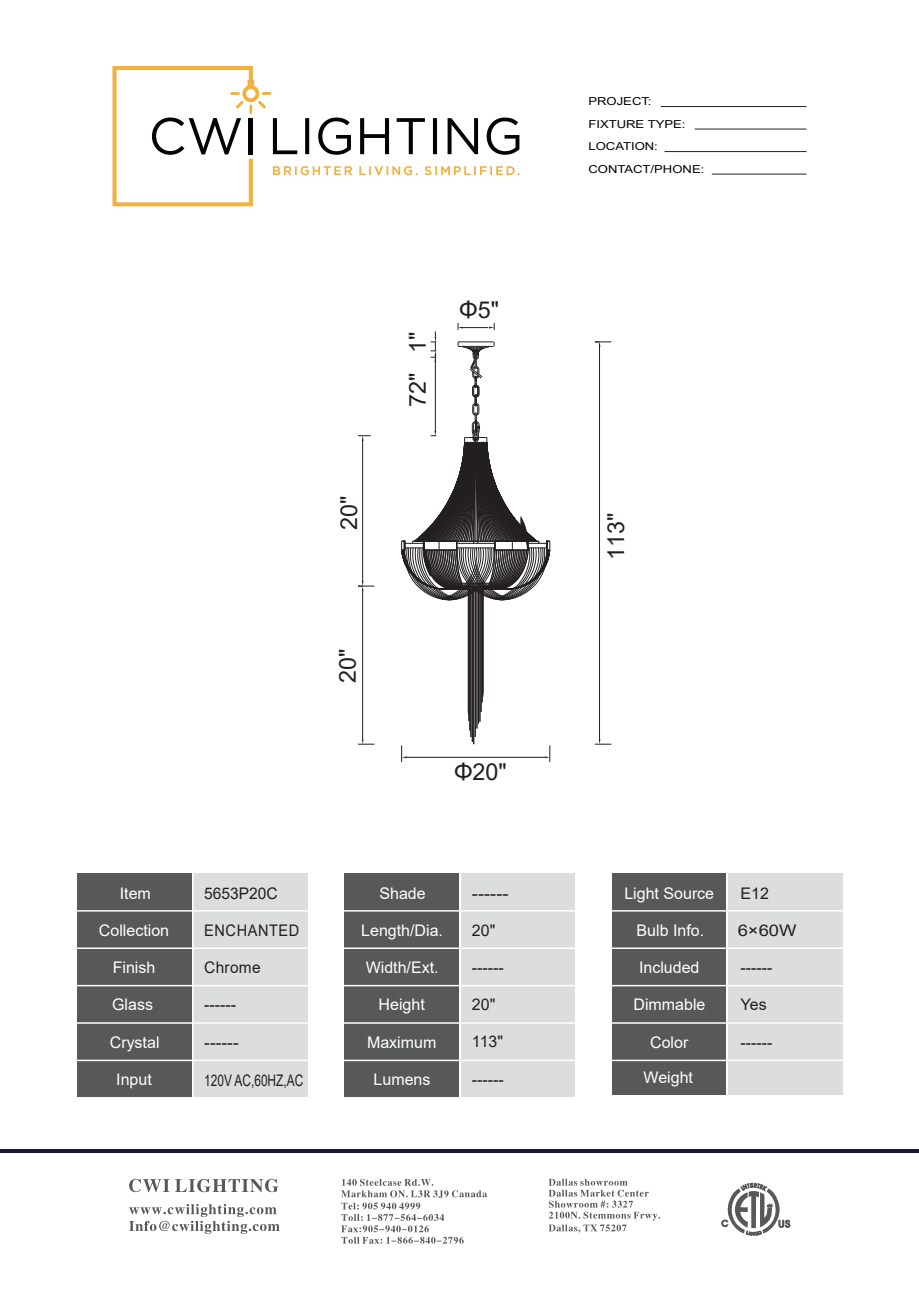
<style>
.page{position:relative;width:919px;height:1289px;background:#fff}
.page>*{position:absolute;margin:0;border:0;box-sizing:border-box;transform-origin:0 0}
.t1{font:23.25px "Arial";color:#231f20}
.t2{font:16.05px "Arial";color:#fff}
.t3{font:16.05px "Arial";color:#231f20}
.t4{font:16.05px "Arial";color:#231f20;scale:.74 1}
.t5{font:16.05px "Arial";color:#231f20;scale:1.15 1}
.t6{font:16.05px "Arial";letter-spacing:.04em;color:#231f20;scale:.91 1}
.t7{font:16.05px "Arial";color:#231f20;scale:.96 1}
.t8{font:16.05px "Arial";color:#231f20;scale:1.08 1}
.t9{font:10.95px/22.4px "Arial";color:#030303;scale:1.19 1}
</style>
<div class="page">
<hr style="left:0;top:1149px;width:918px;height:4px;background:#171836">
<div style="left:611px;top:873px;width:115px;height:221px;background:#57585a"></div>
<div style="left:77px;top:873px;width:114px;height:224px;background:#57585a"></div>
<div style="left:344px;top:873px;width:115px;height:224px;background:#57585a"></div>
<div style="left:728px;top:873px;width:114px;height:221px;background:#dcdddf"></div>
<div style="left:193px;top:873px;width:115px;height:224px;background:#dcdddf"></div>
<div style="left:460px;top:873px;width:115px;height:224px;background:#dcdddf"></div>
<hr style="left:76px;top:910px;width:767px;height:1px;background:#fff">
<hr style="left:76px;top:947px;width:767px;height:2px;background:#fff">
<hr style="left:76px;top:984px;width:767px;height:2px;background:#fff">
<hr style="left:76px;top:1022px;width:767px;height:1px;background:#fff">
<hr style="left:76px;top:1059px;width:767px;height:2px;background:#fff">
<hr style="left:459px;top:857px;width:2px;height:240px;background:#fff">
<svg style="left:721px;top:1182px;width:69px;height:53px"></svg>
<svg style="left:341px;top:1178px;width:146px;height:65px"></svg>
<svg style="left:548px;top:1178px;width:112px;height:54px"></svg>
<svg style="left:129px;top:1178px;width:149px;height:14px"></svg>
<svg style="left:129px;top:1204px;width:150px;height:29px"></svg>
<hr style="left:482px;top:587px;width:1px;height:109px;background:#231f20">
<hr style="left:481px;top:587px;width:1px;height:115px;background:#231f20">
<hr style="left:480px;top:587px;width:1px;height:125px;background:#231f20">
<hr style="left:479px;top:587px;width:1px;height:134px;background:#231f20">
<hr style="left:478px;top:587px;width:1px;height:136px;background:#231f20">
<hr style="left:476px;top:587px;width:1px;height:141px;background:#231f20">
<hr style="left:475px;top:587px;width:1px;height:149px;background:#231f20">
<hr style="left:473px;top:587px;width:1px;height:157px;background:#231f20">
<hr style="left:472px;top:587px;width:1px;height:154px;background:#231f20">
<hr style="left:470px;top:587px;width:1px;height:150px;background:#231f20">
<hr style="left:469px;top:587px;width:1px;height:143px;background:#231f20">
<hr style="left:468px;top:587px;width:1px;height:134px;background:#231f20">
<svg style="left:401px;top:323px;width:149px;height:277px"></svg>
<hr style="left:362px;top:441px;width:1px;height:140px;background:#231f20">
<svg style="left:358px;top:435px;width:13px;height:6px"></svg>
<hr style="left:362px;top:591px;width:1px;height:148px;background:#231f20">
<svg style="left:358px;top:581px;width:16px;height:10px"></svg>
<svg style="left:358px;top:739px;width:16px;height:5px"></svg>
<hr style="left:407px;top:757px;width:137px;height:1px;background:#231f20">
<svg style="left:401px;top:745px;width:6px;height:17px"></svg>
<svg style="left:544px;top:745px;width:6px;height:17px"></svg>
<hr style="left:599px;top:343px;width:1px;height:396px;background:#231f20">
<svg style="left:595px;top:341px;width:16px;height:6px"></svg>
<svg style="left:595px;top:739px;width:16px;height:5px"></svg>
<hr style="left:660px;top:106px;width:146px;height:1px;background:#231f20">
<hr style="left:694px;top:129px;width:112px;height:1px;background:#231f20">
<hr style="left:664px;top:151px;width:142px;height:1px;background:#231f20">
<hr style="left:711px;top:174px;width:95px;height:1px;background:#231f20">
<svg style="left:112px;top:66px;width:407px;height:140px"></svg>
<h1 class="t1" style="left:333px;top:530px;width:36px;rotate:-90deg">20"</h1>
<h1 class="t1" style="left:401px;top:353px;width:23px;rotate:-90deg">1"</h1>
<h1 class="t1" style="left:401px;top:407px;width:36px;rotate:-90deg">72"</h1>
<h1 class="t1" style="left:459px;top:294px;width:41px">Φ5"</h1>
<h1 class="t1" style="left:331px;top:683px;width:36px;rotate:-90deg">20"</h1>
<h1 class="t1" style="left:454px;top:755px;width:54px">Φ20"</h1>
<p class="t2" style="left:120px;top:882px;width:33px">Item</p>
<p class="t2" style="left:99px;top:919px;width:72px">Collection</p>
<p class="t2" style="left:113px;top:956px;width:44px">Finish</p>
<p class="t2" style="left:112px;top:993px;width:42px">Glass</p>
<p class="t2" style="left:110px;top:1030px;width:51px">Crystal</p>
<p class="t2" style="left:116px;top:1067px;width:37px">Input</p>
<p class="t3" style="left:204px;top:882px;width:75px">5653P20C</p>
<p class="t6" style="left:204px;top:919px;width:106px">ENCHANTED</p>
<p class="t7" style="left:204px;top:956px;width:60px">Chrome</p>
<p class="t3" style="left:204px;top:993px;width:33px">------</p>
<p class="t8" style="left:204px;top:1030px;width:33px">------</p>
<p class="t4" style="left:204px;top:1069px;width:135px">120V AC,60HZ,AC</p>
<p class="t2" style="left:379px;top:882px;width:48px">Shade</p>
<p class="t2" style="left:361px;top:919px;width:83px">Length/Dia.</p>
<p class="t2" style="left:366px;top:956px;width:74px">Width/Ext.</p>
<p class="t2" style="left:378px;top:993px;width:48px">Height</p>
<p class="t2" style="left:367px;top:1030px;width:71px">Maximum</p>
<p class="t2" style="left:373px;top:1067px;width:58px">Lumens</p>
<p class="t5" style="left:472px;top:882px;width:33px">------</p>
<p class="t3" style="left:472px;top:919px;width:25px">20"</p>
<p class="t3" style="left:472px;top:956px;width:33px">------</p>
<p class="t3" style="left:472px;top:993px;width:25px">20"</p>
<p class="t3" style="left:472px;top:1030px;width:33px">113"</p>
<p class="t3" style="left:472px;top:1067px;width:33px">------</p>
<p class="t9" style="left:588px;top:90px;width:99px">PROJECT:<br>FIXTURE TYPE:<br>LOCATION:<br>CONTACT/PHONE:</p>
<h1 class="t1" style="left:600px;top:560px;width:49px;rotate:-90deg">113"</h1>
<p class="t2" style="left:624px;top:882px;width:91px">Light Source</p>
<p class="t2" style="left:636px;top:919px;width:69px">Bulb Info.</p>
<p class="t2" style="left:639px;top:956px;width:62px">Included</p>
<p class="t2" style="left:633px;top:993px;width:73px">Dimmable</p>
<p class="t2" style="left:650px;top:1030px;width:40px">Color</p>
<p class="t2" style="left:643px;top:1066px;width:51px">Weight</p>
<p class="t3" style="left:740px;top:882px;width:30px">E12</p>
<p class="t5" style="left:737px;top:919px;width:53px">6×60W</p>
<p class="t3" style="left:740px;top:956px;width:33px">------</p>
<p class="t3" style="left:740px;top:993px;width:28px">Yes</p>
<p class="t3" style="left:740px;top:1030px;width:33px">------</p>
</div>
